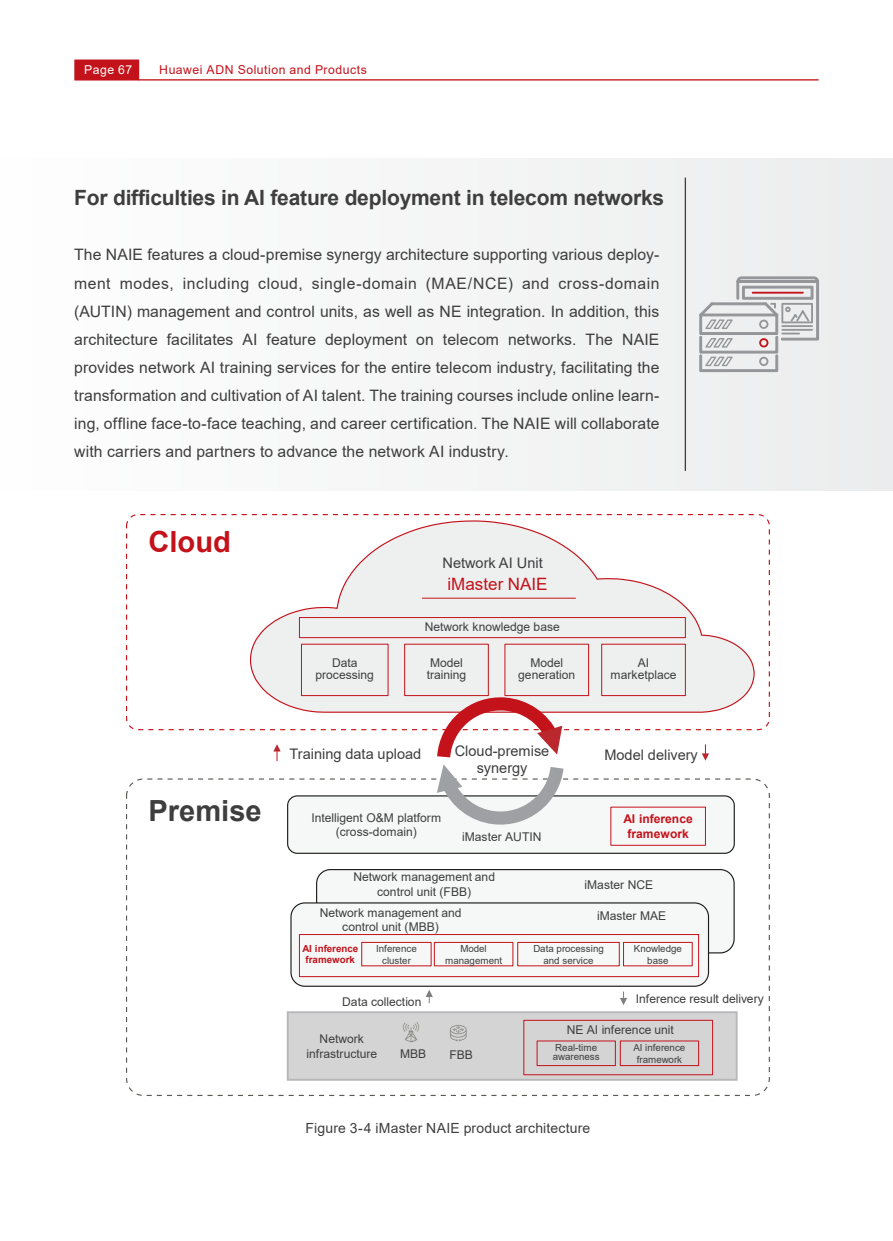
<style>
.page{position:relative;width:893px;height:1241px;background:#fff}
.page>*{position:absolute;margin:0;border:0;box-sizing:border-box;transform-origin:0 0}
.t1{font:700 29.05px "Arial";color:#3e3e3f}
.t2{font:700 29.05px "Arial";color:#c4121a}
.t3{font:700 21px "Arial";letter-spacing:-.01em;color:#3e3e3f}
.t4{font:16.97px "Arial";color:#c4121a}
.t5{font:15.75px/28px "Arial";letter-spacing:.01em;color:#3e3e3f;text-align:justify}
.t6{font:14.53px/17.5px "Arial";color:#3e3e3f;text-align:center}
.t7{font:14px "Arial";letter-spacing:.01em;color:#3e3e3f}
.t8{font:12.25px "Arial";letter-spacing:.04em;color:#c4121a}
.t9{font:12.25px "Arial";letter-spacing:.035em;color:#fff}
.t10{font:12.08px/14.5px "Arial";color:#3e3e3f;text-align:center}
.t11{font:700 12.08px/14.5px "Arial";color:#c4121a;text-align:center}
.t12{font:9.8px/11.7px "Arial";letter-spacing:-.005em;color:#3e3e3f;text-align:center}
.t13{font:700 9.8px/11.7px "Arial";color:#c4121a;text-align:center}
</style>
<div class="page">
<hr style="left:139px;top:79px;width:680px;height:1px;background:#c4121a">
<div style="left:75px;top:60px;width:64px;height:20px;background:#c4121a"></div>
<div style="left:74px;top:59px;width:65px;height:21px;border:1px solid #c4121a"></div>
<div style="left:0;top:158px;width:893px;height:332px;background:#f5f5f6"></div>
<hr style="left:685px;top:177px;width:1px;height:294px;background:#3e3e3f">
<svg style="left:699px;top:276px;width:121px;height:96px"></svg>
<div style="left:317px;top:869px;width:417px;height:83px;background:#f6f7f7;border-radius:14px"></div>
<div style="left:316px;top:868px;width:419px;height:85px;border:1px solid #1d1e1a;border-radius:14px"></div>
<div style="left:291px;top:902px;width:417px;height:84px;background:#f6f7f7;border-radius:14px"></div>
<div style="left:290px;top:902px;width:419px;height:84px;border:1px solid #1d1e1a;border-radius:14px"></div>
<svg style="left:250px;top:520px;width:505px;height:193px"></svg>
<svg style="left:620px;top:991px;width:7px;height:14px"></svg>
<hr style="left:422px;top:597px;width:154px;height:1px;background:#c4121a">
<svg style="left:426px;top:990px;width:7px;height:13px"></svg>
<div style="left:288px;top:1012px;width:449px;height:67px;background:#d4d4d5"></div>
<div style="left:287px;top:1011px;width:451px;height:69px;border:2px solid #b6b7b9"></div>
<div style="left:523px;top:1019px;width:190px;height:55px;border:1px solid #c4121a"></div>
<svg style="left:403px;top:1022px;width:16px;height:20px"></svg>
<svg style="left:450px;top:1025px;width:17px;height:16px"></svg>
<div style="left:299px;top:933px;width:400px;height:43px;border:1px solid #c4121a"></div>
<div style="left:434px;top:941px;width:79px;height:25px;border:1px solid #c4121a"></div>
<div style="left:361px;top:941px;width:71px;height:25px;border:1px solid #c4121a"></div>
<div style="left:517px;top:941px;width:103px;height:25px;border:1px solid #c4121a"></div>
<div style="left:623px;top:941px;width:70px;height:25px;border:1px solid #c4121a"></div>
<div style="left:301px;top:643px;width:87px;height:53px;border:1px solid #c4121a"></div>
<div style="left:404px;top:643px;width:85px;height:53px;border:1px solid #c4121a"></div>
<div style="left:504px;top:643px;width:85px;height:53px;border:1px solid #c4121a"></div>
<div style="left:601px;top:643px;width:85px;height:53px;border:1px solid #c4121a"></div>
<div style="left:299px;top:617px;width:387px;height:21px;border:1px solid #c4121a"></div>
<div style="left:288px;top:795px;width:446px;height:58px;background:#f6f7f7;border-radius:10px"></div>
<div style="left:287px;top:795px;width:448px;height:58px;border:1px solid #1d1e1a;border-radius:10px"></div>
<div style="left:126px;top:514px;width:644px;height:216px;border:1px dashed #c4121a;border-radius:11px"></div>
<div style="left:140px;top:519px;width:121px;height:44px;background:#fff"></div>
<svg style="left:273px;top:744px;width:8px;height:17px"></svg>
<svg style="left:702px;top:744px;width:7px;height:16px"></svg>
<svg style="left:430px;top:693px;width:142px;height:132px"></svg>
<p class="t9" style="left:84px;top:61px;width:50px">Page 67</p>
<p class="t8" style="left:159px;top:62px;width:209px">Huawei ADN Solution and Products</p>
<p class="t3" style="left:74px;top:183px;width:591px">For difficulties in AI feature deployment in telecom networks</p>
<p class="t5" style="left:74px;top:241px;width:587px">The NAIE features a cloud-premise synergy architecture supporting various deploy&shy;ment modes, including cloud, single-domain (MAE/NCE) and cross-domain (AUTIN) management and control units, as well as NE integration. In addition, this architecture facilitates AI feature deployment on telecom networks. The NAIE provides network AI training services for the entire telecom industry, facilitating the transformation and cultivation of AI talent. The training courses include online learn&shy;ing, offline face-to-face teaching, and career certification. The NAIE will collaborate with carriers and partners to advance the network AI industry.</p>
<p class="t2" style="left:149px;top:521px;width:84px">Cloud</p>
<p class="t1" style="left:149px;top:790px;width:115px">Premise</p>
<p class="t6" style="left:442px;top:554px;width:102px">Network AI Unit</p>
<p class="t4" style="left:448px;top:571px;width:102px">iMaster NAIE</p>
<p class="t10" style="left:425px;top:619px;width:137px">Network knowledge base</p>
<p class="t10" style="left:315px;top:656px;width:60px;line-height:11.7px">Data processing</p>
<p class="t10" style="left:427px;top:656px;width:41px;line-height:11.7px;text-align:left">Model training</p>
<p class="t10" style="left:518px;top:656px;width:58px;line-height:11.7px">Model generation</p>
<p class="t10" style="left:610px;top:656px;width:68px;line-height:11.7px">AI marketplace</p>
<p class="t6" style="left:289px;top:744px;width:133px">Training data upload</p>
<p class="t6" style="left:455px;top:741px;width:96px">Cloud-premise synergy</p>
<p class="t10" style="left:311px;top:810px;width:131px">Intelligent O&amp;M platform (cross-domain)</p>
<p class="t10" style="left:462px;top:829px;width:81px">iMaster AUTIN</p>
<p class="t10" style="left:353px;top:869px;width:143px">Network management and control unit (FBB)</p>
<p class="t6" style="left:604px;top:745px;width:95px">Model delivery</p>
<p class="t11" style="left:624px;top:811px;width:71px">AI inference framework</p>
<p class="t10" style="left:585px;top:877px;width:70px">iMaster NCE</p>
<p class="t10" style="left:320px;top:904px;width:143px">Network management and control unit (MBB)</p>
<p class="t10" style="left:597px;top:908px;width:71px">iMaster MAE</p>
<p class="t13" style="left:303px;top:942px;width:57px">AI inference framework</p>
<p class="t12" style="left:533px;top:942px;width:72px">Data processing and service</p>
<p class="t12" style="left:634px;top:942px;width:49px">Knowledge base</p>
<p class="t12" style="left:376px;top:942px;width:42px">Inference cluster</p>
<p class="t12" style="left:445px;top:942px;width:59px">Model management</p>
<p class="t10" style="left:342px;top:993px;width:81px">Data collection</p>
<p class="t10" style="left:636px;top:990px;width:129px">Inference result delivery</p>
<p class="t10" style="left:307px;top:1031px;width:72px">Network infrastructure</p>
<p class="t10" style="left:567px;top:1022px;width:109px">NE AI inference unit</p>
<p class="t12" style="left:555px;top:1041px;width:43px">Real-time</p>
<p class="t10" style="left:400px;top:1046px;width:28px">MBB</p>
<p class="t10" style="left:449px;top:1047px;width:25px">FBB</p>
<p class="t12" style="left:553px;top:1050px;width:48px">awareness</p>
<p class="t12" style="left:633px;top:1041px;width:53px">AI inference framework</p>
<p class="t7" style="left:306px;top:1118px;width:286px">Figure 3-4 iMaster NAIE product architecture</p>
</div>
